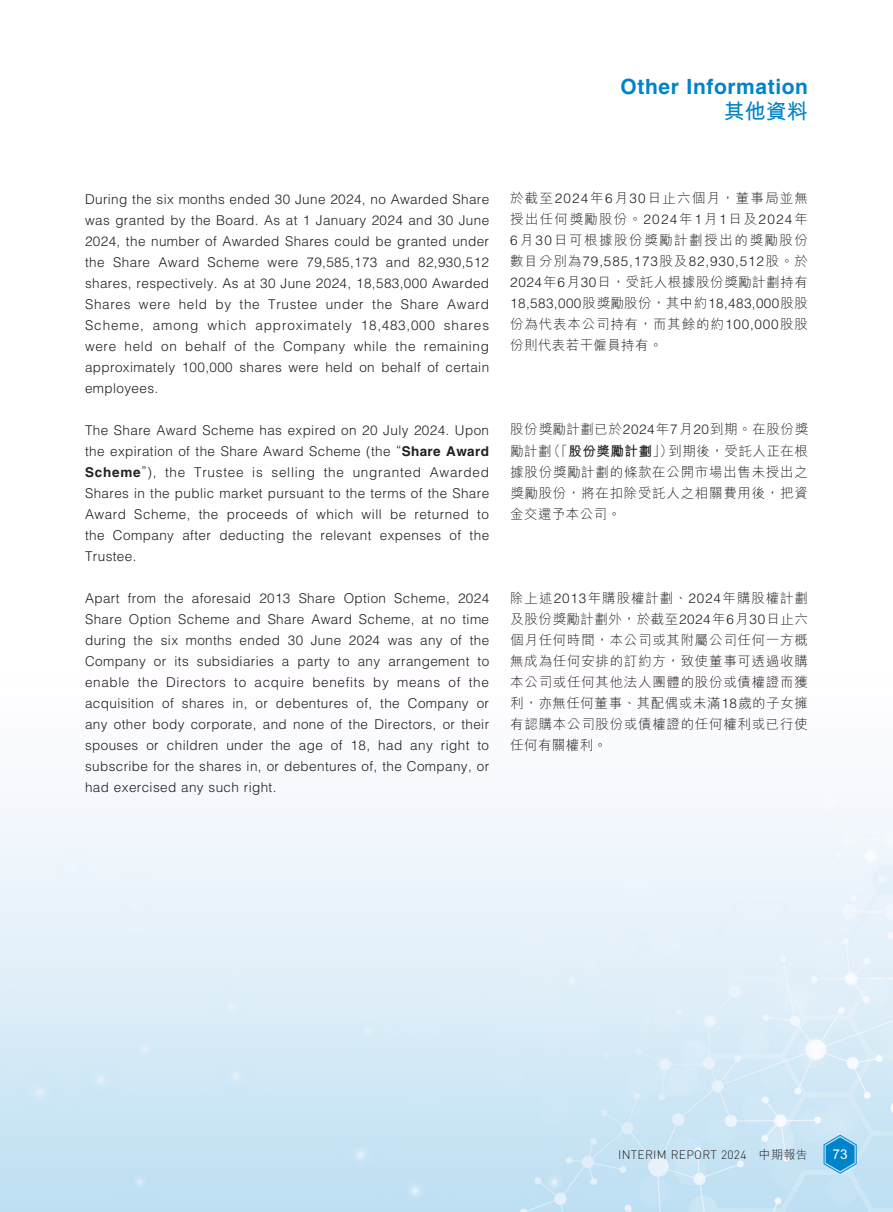
<style>
.page{position:relative;width:893px;height:1212px;background:#fff}
.page>*{position:absolute;margin:0;border:0;box-sizing:border-box;transform-origin:0 0}
.t1{font:700 21px "Helvetica LT Std";letter-spacing:.03em;color:#0083ca}
.t2{font:700 21px "M Hei HK";color:#0083ca}
.t3{font:300 13.5px/21px "Helvetica LT Std";letter-spacing:.03em;color:#231f20;text-align:justify}
.t4{font:300 13.5px/21px "M Hei HK";letter-spacing:.05em;color:#231f20;text-align:justify}
.t5{font:300 13.5px "Helvetica LT Std";letter-spacing:.065em;color:#231f20}
.t6{font:700 13.5px "M Hei HK";color:#fff}
.t7{font:12px "DIN Light";letter-spacing:.025em;color:#231f20}
.s1{font-weight:700}
.s2{font-family:"Helvetica LT Std"}
.s3{font-family:"M Hei HK"}
.s4{font-family:"M Hei HK";font-weight:300}
</style>
<div class="page">
<img style="left:0;top:803px;width:893px;height:409px">
<svg style="left:823px;top:1135px;width:34px;height:39px"></svg>
<h1 class="t1" style="left:621px;top:74px;width:189px">Other Information</h1>
<h1 class="t2" style="left:724px;top:96px;width:85px">其他資料</h1>
<p class="t3" style="left:85px;top:188px;width:406px">During the six months ended 30 June 2024, no Awarded Share was granted by the Board. As at 1 January 2024 and 30 June 2024, the number of Awarded Shares could be granted under the Share Award Scheme were 79,585,173 and 82,930,512 shares, respectively. As at 30 June 2024, 18,583,000 Awarded Shares were held by the Trustee under the Share Award Scheme, among which approximately 18,483,000 shares were held on behalf of the Company while the remaining approximately 100,000 shares were held on behalf of certain employees.</p>
<p class="t3" style="left:85px;top:419px;width:406px">The Share Award Scheme has expired on 20 July 2024. Upon the expiration of the Share Award Scheme (the “<span class="s1">Share Award Scheme</span>”), the Trustee is selling the ungranted Awarded Shares in the public market pursuant to the terms of the Share Award Scheme, the proceeds of which will be returned to the Company after deducting the relevant expenses of the Trustee.</p>
<p class="t3" style="left:85px;top:587px;width:406px">Apart from the aforesaid 2013 Share Option Scheme, 2024<br>Share Option Scheme and Share Award Scheme, at no time during the six months ended 30 June 2024 was any of the Company or its subsidiaries a party to any arrangement to enable the Directors to acquire benefits by means of the acquisition of shares in, or debentures of, the Company or any other body corporate, and none of the Directors, or their spouses or children under the age of 18, had any right to subscribe for the shares in, or debentures of, the Company, or had exercised any such right.</p>
<p class="t4" style="left:510px;top:188px;width:299px">於截至<span class="s2">2024</span>年<span class="s2">6</span>月<span class="s2">30</span>日止六個月，董事局並無授出任何獎勵股份。<span class="s2">2024</span>年<span class="s2">1</span>月<span class="s2">1</span>日及<span class="s2">2024</span>年<span class="s2">6</span>月<span class="s2">30</span>日可根據股份獎勵計劃授出的獎勵股份</p>
<p class="t5" style="left:510px;top:253px;width:299px"><span class="s3">數目分別為</span>79,585,173<span class="s3">股及</span>82,930,512<span class="s3">股。於</span></p>
<p class="t4" style="left:510px;top:272px;width:299px"><span class="s2">2024</span>年<span class="s2">6</span>月<span class="s2">30</span>日，受託人根據股份獎勵計劃持有</p>
<p class="t3" style="left:510px;top:293px;width:299px">18,583,000<span class="s3">股獎勵股份，其中約</span>18,483,000<span class="s3">股股</span></p>
<p class="t4" style="left:510px;top:314px;width:299px">份為代表本公司持有，而其餘的約<span class="s2">100,000</span>股股份則代表若干僱員持有。</p>
<p class="t4" style="left:510px;top:419px;width:299px">股份獎勵計劃已於<span class="s2">2024</span>年<span class="s2">7</span>月<span class="s2">20</span>到期。在股份獎勵計劃（「<span class="s1">股份獎勵計劃</span>」）到期後，受託人正在根據股份獎勵計劃的條款在公開市場出售未授出之獎勵股份，將在扣除受託人之相關費用後，把資金交還予本公司。</p>
<p class="t4" style="left:510px;top:587px;width:299px">除上述<span class="s2">2013</span>年購股權計劃、<span class="s2">2024</span>年購股權計劃及股份獎勵計劃外，於截至<span class="s2">2024</span>年<span class="s2">6</span>月<span class="s2">30</span>日止六個月任何時間，本公司或其附屬公司任何一方概無成為任何安排的訂約方，致使董事可透過收購本公司或任何其他法人團體的股份或債權證而獲利，亦無任何董事、其配偶或未滿<span class="s2">18</span>歲的子女擁有認購本公司股份或債權證的任何權利或已行使任何有關權利。</p>
<p class="t7" style="left:618px;top:1147px;width:191px">INTERIM REPORT 2024 <span class="s4">中期報告</span></p>
<p class="t6" style="left:832px;top:1144px;width:17px">73</p>
</div>
